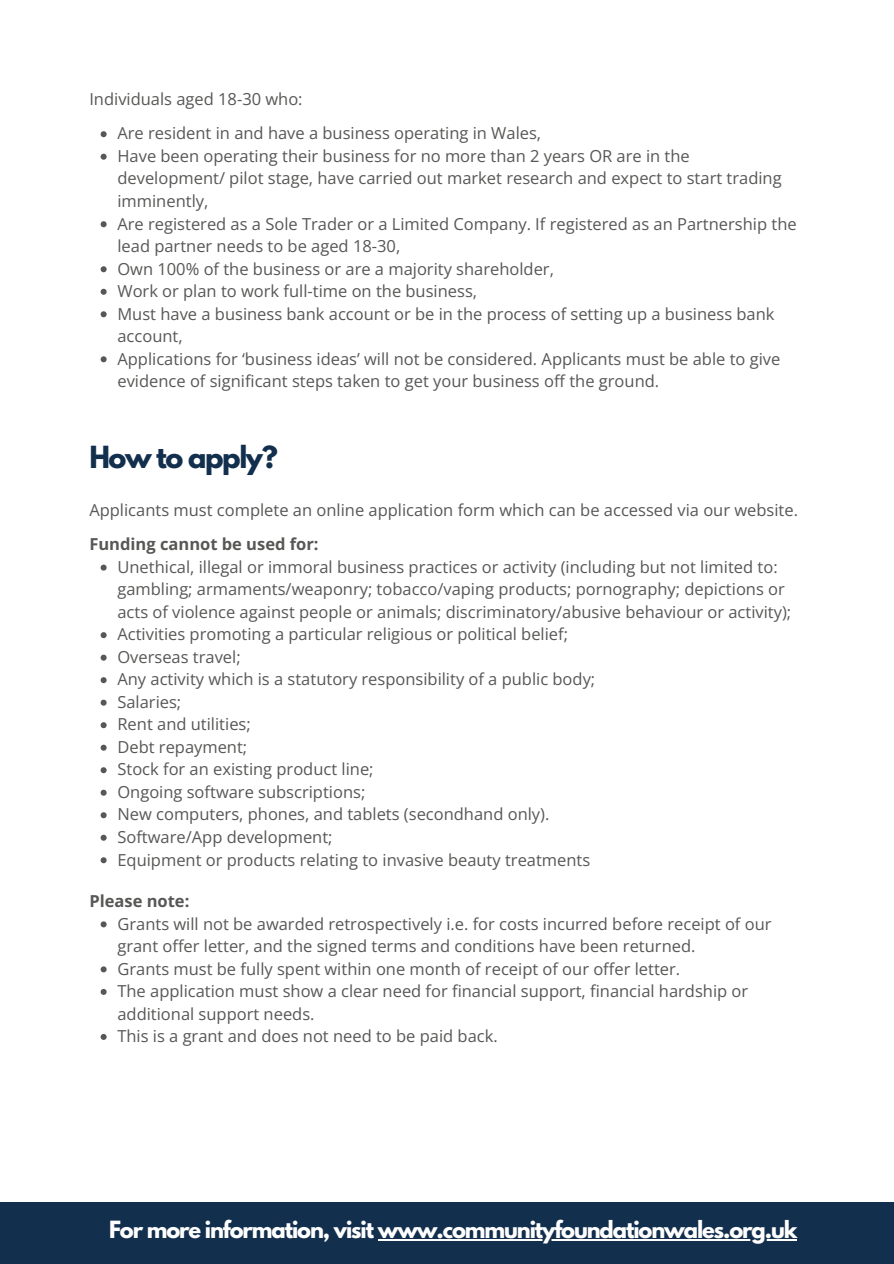
<style>
.page{position:relative;width:894px;height:1264px;background:#fff}
.page>*{position:absolute;margin:0;border:0;box-sizing:border-box;transform-origin:0 0}
.t1{font:700 27px "League Spartan";letter-spacing:-.05em;color:#122f4e}
.t2{font:700 21px "League Spartan";letter-spacing:-.05em;color:#fff}
.t3{font:16.5px/22.5px "Open Sans";color:#575756}
.t4{font:700 16.5px "Open Sans";color:#575756}
</style>
<div class="page">
<div style="left:0;top:1201px;width:893px;height:62px;background:#122f4e"></div>
<svg style="left:101px;top:564px;width:6px;height:6px"></svg>
<svg style="left:101px;top:632px;width:6px;height:6px"></svg>
<svg style="left:101px;top:654px;width:6px;height:6px"></svg>
<svg style="left:101px;top:677px;width:6px;height:6px"></svg>
<svg style="left:101px;top:699px;width:6px;height:6px"></svg>
<svg style="left:101px;top:722px;width:6px;height:6px"></svg>
<svg style="left:101px;top:744px;width:6px;height:6px"></svg>
<svg style="left:101px;top:767px;width:6px;height:6px"></svg>
<svg style="left:101px;top:789px;width:6px;height:6px"></svg>
<svg style="left:101px;top:812px;width:6px;height:6px"></svg>
<svg style="left:101px;top:834px;width:6px;height:6px"></svg>
<svg style="left:101px;top:857px;width:6px;height:6px"></svg>
<hr style="left:377px;top:1239px;width:419px;height:1px;background:#fff">
<svg style="left:101px;top:131px;width:6px;height:6px"></svg>
<svg style="left:101px;top:154px;width:6px;height:6px"></svg>
<svg style="left:101px;top:221px;width:6px;height:6px"></svg>
<svg style="left:101px;top:266px;width:6px;height:6px"></svg>
<svg style="left:101px;top:289px;width:6px;height:6px"></svg>
<svg style="left:101px;top:311px;width:6px;height:6px"></svg>
<svg style="left:101px;top:356px;width:6px;height:6px"></svg>
<svg style="left:101px;top:921px;width:6px;height:6px"></svg>
<svg style="left:101px;top:966px;width:6px;height:6px"></svg>
<svg style="left:101px;top:988px;width:6px;height:6px"></svg>
<svg style="left:101px;top:1034px;width:6px;height:5px"></svg>
<p class="t3" style="left:89px;top:87px;width:215px">Individuals aged 18-30 who:</p>
<p class="t3" style="left:117px;top:122px;width:425px">Are resident in and have a business operating in Wales,</p>
<p class="t3" style="left:117px;top:144px;width:665px">Have been operating their business for no more than 2 years OR are in the development/ pilot stage, have carried out market research and expect to start trading imminently,</p>
<p class="t3" style="left:117px;top:212px;width:680px">Are registered as a Sole Trader or a Limited Company. If registered as an Partnership the lead partner needs to be aged 18-30,</p>
<p class="t3" style="left:117px;top:257px;width:438px">Own 100% of the business or are a majority shareholder,</p>
<p class="t3" style="left:117px;top:279px;width:361px">Work or plan to work full-time on the business,</p>
<h3 class="t3" style="left:117px;top:302px;width:658px">Must have a business bank account or be in the process of setting up a business bank account,</h3>
<p class="t3" style="left:117px;top:347px;width:664px">Applications for ‘business ideas’ will not be considered. Applicants must be able to give evidence of significant steps taken to get your business off the ground.</p>
<p class="t1" style="left:89px;top:444px;width:190px">How to apply?</p>
<p class="t3" style="left:89px;top:498px;width:710px">Applicants must complete an online application form which can be accessed via our website.</p>
<p class="t4" style="left:89px;top:532px;width:231px">Funding cannot be used for:</p>
<p class="t3" style="left:117px;top:555px;width:675px">Unethical, illegal or immoral business practices or activity (including but not limited to: gambling; armaments/weaponry; tobacco/vaping products; pornography; depictions or acts of violence against people or animals; discriminatory/abusive behaviour or activity);</p>
<p class="t3" style="left:117px;top:622px;width:452px">Activities promoting a particular religious or political belief;</p>
<p class="t3" style="left:117px;top:645px;width:125px">Overseas travel;</p>
<p class="t3" style="left:117px;top:667px;width:479px">Any activity which is a statutory responsibility of a public body;</p>
<p class="t3" style="left:117px;top:690px;width:65px">Salaries;</p>
<p class="t3" style="left:117px;top:712px;width:135px">Rent and utilities;</p>
<h1 class="t3" style="left:117px;top:735px;width:131px">Debt repayment;</h1>
<p class="t3" style="left:117px;top:757px;width:257px">Stock for an existing product line;</p>
<h3 class="t3" style="left:117px;top:780px;width:249px">Ongoing software subscriptions;</h3>
<p class="t3" style="left:117px;top:802px;width:433px">New computers, phones, and tablets (secondhand only).</p>
<p class="t3" style="left:117px;top:825px;width:217px">Software/App development;</p>
<p class="t3" style="left:117px;top:847px;width:474px">Equipment or products relating to invasive beauty treatments</p>
<p class="t4" style="left:89px;top:889px;width:101px">Please note:</p>
<p class="t3" style="left:117px;top:912px;width:655px">Grants will not be awarded retrospectively i.e. for costs incurred before receipt of our grant offer letter, and the signed terms and conditions have been returned.</p>
<p class="t3" style="left:117px;top:957px;width:564px">Grants must be fully spent within one month of receipt of our offer letter.</p>
<h2 class="t3" style="left:117px;top:979px;width:632px">The application must show a clear need for financial support, financial hardship or additional support needs.<br>This is a grant and does not need to be paid back.</h2>
<p class="t2" style="left:109px;top:1219px;width:689px">For more information, visit www.communityfoundationwales.org.uk</p>
</div>
